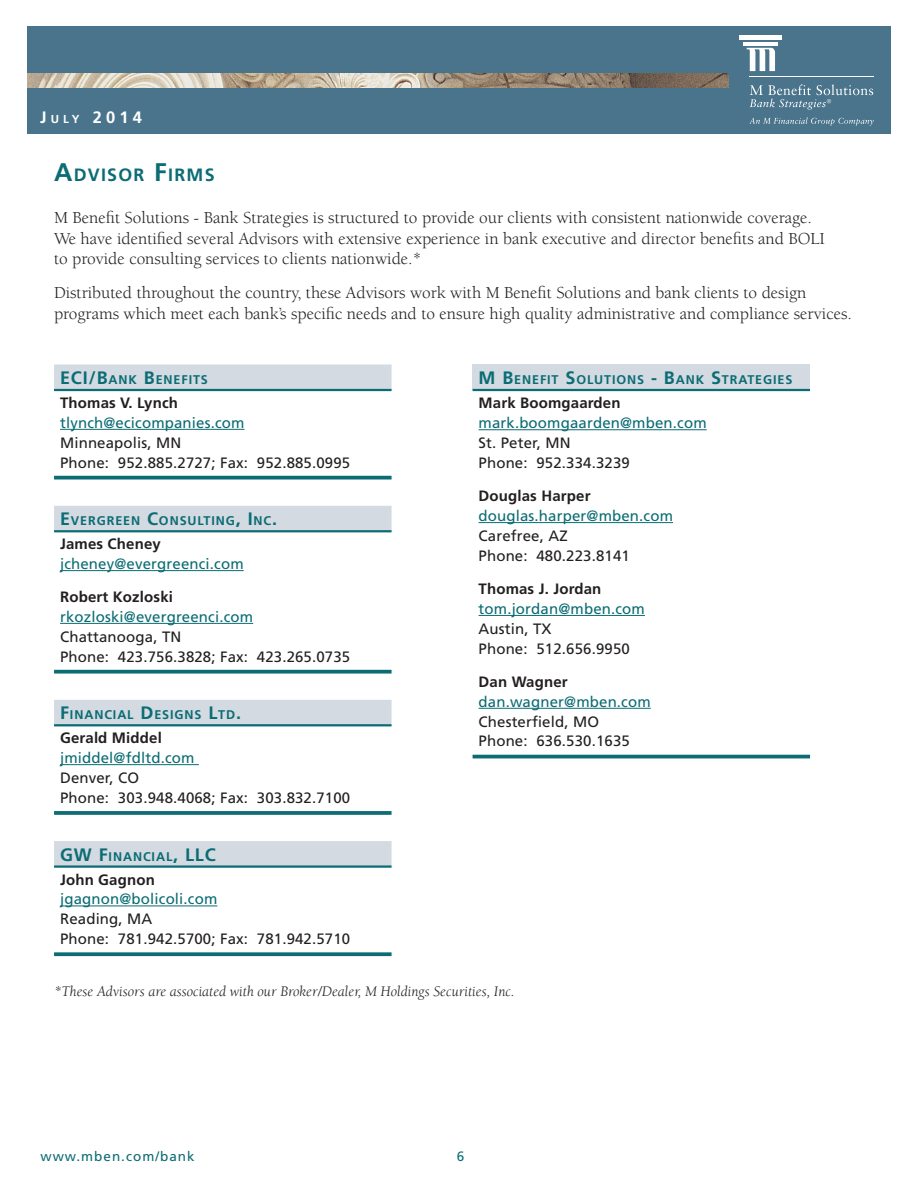
<style>
.page{position:relative;width:918px;height:1188px;background:#fff}
.page>*{position:absolute;margin:0;border:0;box-sizing:border-box;transform-origin:0 0}
.t1{font:700 17.85px "Frutiger LT Std";letter-spacing:.07em;color:#0b6c74}
.t2{font:17.25px/20.7px "Berkeley Std";color:#231f20}
.t3{font:700 16.5px "Frutiger LT Std";color:#fff}
.t4{font:15px/19.8px "Frutiger LT Std";letter-spacing:.01em;color:#231f20}
.t5{font:15px "Frutiger LT Std";letter-spacing:.01em;color:#0b6c74}
.t6{font:700 15px "Frutiger LT Std";letter-spacing:.01em;color:#231f20}
.t7{font:italic 15px "Berkeley Std";color:#231f20}
.Page_Numbers{font:13.5px "Frutiger LT Std";letter-spacing:.075em;color:#0b6c74}
.t8{font:700 12.6px "Frutiger LT Std";letter-spacing:.07em;color:#0b6c74}
.s1{font-size:11.55px}
.s2{font-size:25.5px}
.s3{font-size:18px}
</style>
<div class="page">
<div style="left:27px;top:26px;width:729px;height:108px;background:#4a748b"></div>
<img style="left:27px;top:74px;width:702px;height:14px">
<div style="left:729px;top:26px;width:162px;height:108px;background:#4a748b"></div>
<div style="left:740px;top:35px;width:42px;height:5px;background:#fff"></div>
<hr style="left:744px;top:42px;width:34px;height:3px;background:#fff">
<hr style="left:750px;top:77px;width:124px;height:1px;background:#fff">
<svg style="left:747px;top:48px;width:28px;height:23px"></svg>
<svg style="left:750px;top:84px;width:123px;height:26px"></svg>
<svg style="left:749px;top:117px;width:125px;height:8px"></svg>
<svg style="left:54px;top:364px;width:338px;height:501px"></svg>
<hr style="left:54px;top:865px;width:338px;height:3px;background:#0b6c74">
<svg style="left:54px;top:476px;width:338px;height:4px"></svg>
<svg style="left:54px;top:670px;width:338px;height:4px"></svg>
<svg style="left:54px;top:811px;width:338px;height:4px"></svg>
<svg style="left:54px;top:952px;width:338px;height:4px"></svg>
<hr style="left:54px;top:389px;width:338px;height:2px;background:#0b6c74">
<hr style="left:54px;top:530px;width:338px;height:2px;background:#0b6c74">
<hr style="left:54px;top:724px;width:338px;height:2px;background:#0b6c74">
<hr style="left:60px;top:429px;width:185px;height:1px;background:#0b6c74">
<hr style="left:60px;top:570px;width:184px;height:1px;background:#0b6c74">
<hr style="left:60px;top:623px;width:193px;height:1px;background:#0b6c74">
<hr style="left:60px;top:764px;width:139px;height:1px;background:#0b6c74">
<hr style="left:60px;top:906px;width:157px;height:1px;background:#0b6c74">
<div style="left:473px;top:364px;width:337px;height:26px;background:#d3dae1"></div>
<hr style="left:473px;top:755px;width:337px;height:3px;background:#0b6c74">
<hr style="left:473px;top:389px;width:337px;height:2px;background:#0b6c74">
<hr style="left:479px;top:429px;width:228px;height:1px;background:#0b6c74">
<hr style="left:479px;top:522px;width:194px;height:1px;background:#0b6c74">
<hr style="left:479px;top:615px;width:166px;height:1px;background:#0b6c74">
<hr style="left:479px;top:708px;width:172px;height:1px;background:#0b6c74">
<p class="t3" style="left:40px;top:107px;width:103px">J<span class="s1">ULY</span> 2014</p>
<p class="t1" style="left:54px;top:164px;width:162px"><span class="s2">A</span>DVISOR <span class="s2">F</span>IRMS</p>
<p class="t2" style="left:54px;top:207px;width:772px">M Benefit Solutions - Bank Strategies is structured to provide our clients with consistent nationwide coverage.<br>We have identified several Advisors with extensive experience in bank executive and director benefits and BOLI to provide consulting services to clients nationwide.*</p>
<p class="t2" style="left:54px;top:283px;width:799px">Distributed throughout the country, these Advisors work with M Benefit Solutions and bank clients to design programs which meet each bank’s specific needs and to ensure high quality administrative and compliance services.</p>
<p class="t8" style="left:60px;top:372px;width:149px"><span class="s3">ECI/B</span>ANK <span class="s3">B</span>ENEFITS</p>
<p class="t6" style="left:60px;top:394px;width:119px">Thomas V. Lynch</p>
<p class="t5" style="left:60px;top:414px;width:186px">tlynch@ecicompanies.com</p>
<p class="t4" style="left:60px;top:433px;width:292px">Minneapolis, MN<br>Phone: 952.885.2727; Fax: 952.885.0995</p>
<p class="t8" style="left:60px;top:513px;width:219px"><span class="s3">E</span>VERGREEN <span class="s3">C</span>ONSULTING<span class="s3">, I</span> NC<span class="s3">.</span></p>
<p class="t6" style="left:60px;top:535px;width:102px">James Cheney</p>
<p class="t5" style="left:60px;top:555px;width:185px">jcheney@evergreenci.com</p>
<p class="t6" style="left:60px;top:588px;width:114px">Robert Kozloski</p>
<p class="t5" style="left:60px;top:608px;width:195px">rkozloski@evergreenci.com</p>
<p class="t4" style="left:60px;top:627px;width:292px">Chattanooga, TN<br>Phone: 423.756.3828; Fax: 423.265.0735</p>
<p class="t8" style="left:60px;top:708px;width:183px"><span class="s3">F</span>INANCIAL <span class="s3">D</span> ESIGNS <span class="s3">L</span>TD<span class="s3">.</span></p>
<p class="t6" style="left:60px;top:729px;width:103px">Gerald Middel</p>
<p class="t5" style="left:60px;top:749px;width:136px">jmiddel@fdltd.com</p>
<p class="t4" style="left:60px;top:768px;width:292px">Denver, CO<br>Phone: 303.948.4068; Fax: 303.832.7100</p>
<p class="t8" style="left:60px;top:849px;width:157px"><span class="s3">GW F</span>INANCIAL<span class="s3">, LLC</span></p>
<p class="t6" style="left:60px;top:871px;width:96px">John Gagnon</p>
<p class="t5" style="left:60px;top:890px;width:159px">jgagnon@bolicoli.com</p>
<p class="t4" style="left:60px;top:909px;width:292px">Reading, MA<br>Phone: 781.942.5700; Fax: 781.942.5710</p>
<p class="t8" style="left:479px;top:372px;width:315px"><span class="s3">M B</span>ENEFIT <span class="s3">S</span>OLUTIONS <span class="s3">- B</span>ANK <span class="s3">S</span>TRATEGIES</p>
<p class="t6" style="left:479px;top:394px;width:144px">Mark Boomgaarden</p>
<p class="t5" style="left:479px;top:414px;width:230px">mark.boomgaarden@mben.com</p>
<p class="t4" style="left:479px;top:433px;width:153px">St. Peter, MN<br>Phone: 952.334.3239</p>
<p class="t6" style="left:479px;top:487px;width:113px">Douglas Harper</p>
<p class="t5" style="left:479px;top:507px;width:196px">douglas.harper@mben.com</p>
<p class="t4" style="left:479px;top:526px;width:153px">Carefree, AZ<br>Phone: 480.223.8141</p>
<p class="t6" style="left:479px;top:580px;width:124px">Thomas J. Jordan</p>
<p class="t5" style="left:479px;top:600px;width:168px">tom.jordan@mben.com</p>
<p class="t4" style="left:479px;top:619px;width:153px">Austin, TX<br>Phone: 512.656.9950</p>
<p class="t6" style="left:479px;top:673px;width:91px">Dan Wagner</p>
<p class="t5" style="left:479px;top:693px;width:174px">dan.wagner@mben.com</p>
<p class="t4" style="left:479px;top:712px;width:153px">Chesterfield, MO<br>Phone: 636.530.1635</p>
<p class="t7" style="left:54px;top:983px;width:462px">*These Advisors are associated with our Broker/Dealer, M Holdings Securities, Inc.</p>
<p class="Page_Numbers" style="left:40px;top:1148px;width:156px">www.mben.com/bank</p>
<p class="Page_Numbers" style="left:457px;top:1148px;width:9px">6</p>
</div>
